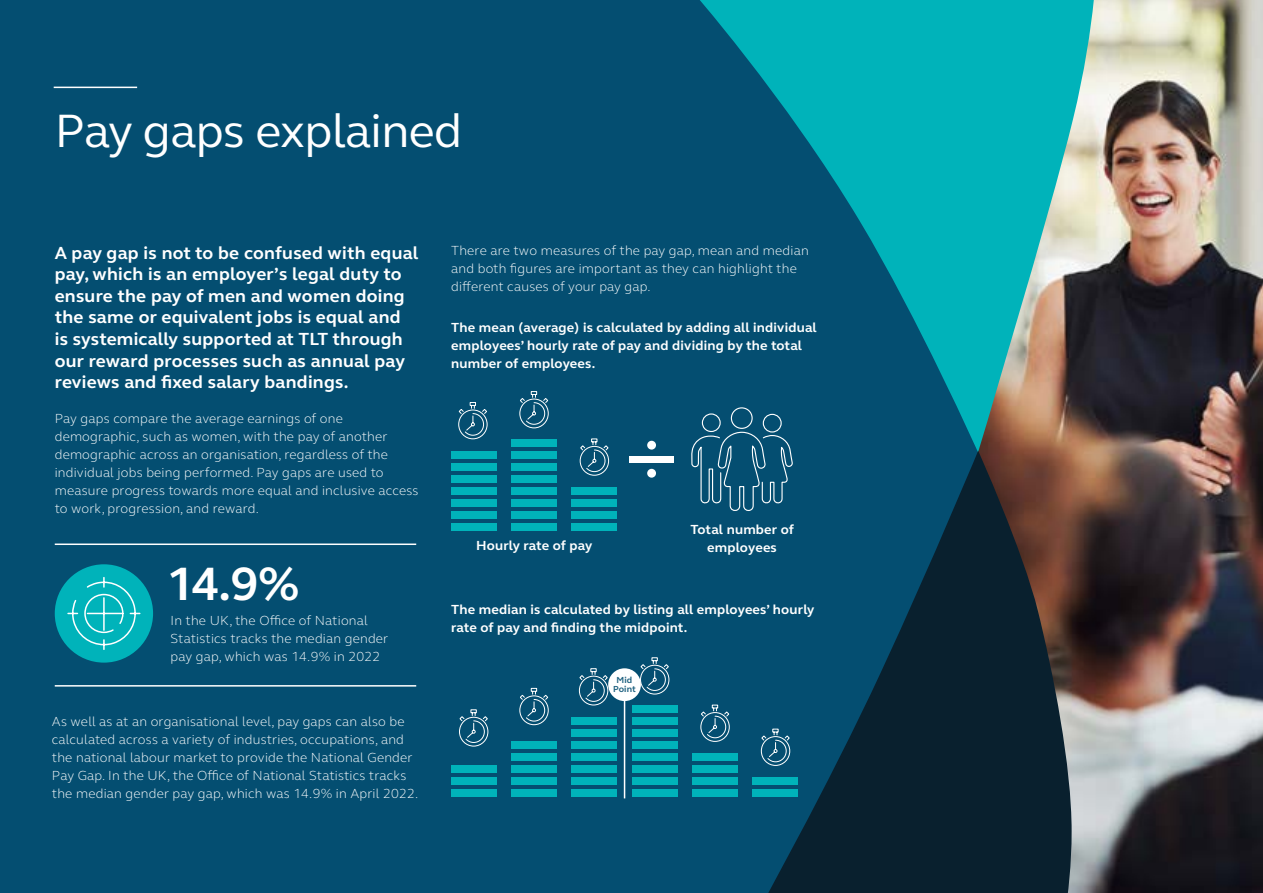
<style>
.page{position:relative;width:1263px;height:893px;background:#044e71}
.page>*{position:absolute;margin:0;border:0;box-sizing:border-box;transform-origin:0 0}
.t1{font:48px "FS Elliot";letter-spacing:-.01em;color:#fff}
.t2{font:700 48px "FS Elliot";color:#fff}
.t3{font:700 18px/21.6px "FS Elliot";letter-spacing:.015em;color:#fff}
.t4{font:300 13.5px/18px "FS Elliot";letter-spacing:.015em;color:#fff}
.t5{font:700 13.5px/18px "FS Elliot";letter-spacing:.015em;color:#fff}
.t6{font:700 9px/9px "FS Elliot";letter-spacing:.015em;color:#1d607f;text-align:center}
</style>
<div class="page">
<img style="left:1071px;top:0;width:192px;height:893px">
<div style="left:55px;top:564px;width:98px;height:99px;background:#00b3ba;border-radius:50%"></div>
<svg style="left:67px;top:576px;width:74px;height:75px"></svg>
<hr style="left:55px;top:543px;width:361px;height:2px;background:#fff">
<hr style="left:624px;top:686px;width:1px;height:112px;background:#fff">
<hr style="left:55px;top:685px;width:361px;height:2px;background:#fff">
<div style="left:511px;top:754px;width:46px;height:7px;background:#00b3ba"></div>
<div style="left:571px;top:754px;width:46px;height:7px;background:#00b3ba"></div>
<div style="left:632px;top:754px;width:46px;height:7px;background:#00b3ba"></div>
<div style="left:692px;top:754px;width:46px;height:7px;background:#00b3ba"></div>
<div style="left:451px;top:766px;width:46px;height:7px;background:#00b3ba"></div>
<div style="left:511px;top:766px;width:46px;height:7px;background:#00b3ba"></div>
<div style="left:571px;top:766px;width:46px;height:7px;background:#00b3ba"></div>
<div style="left:632px;top:766px;width:46px;height:7px;background:#00b3ba"></div>
<div style="left:692px;top:766px;width:46px;height:7px;background:#00b3ba"></div>
<div style="left:451px;top:778px;width:46px;height:7px;background:#00b3ba"></div>
<div style="left:511px;top:778px;width:46px;height:7px;background:#00b3ba"></div>
<div style="left:571px;top:778px;width:46px;height:7px;background:#00b3ba"></div>
<div style="left:632px;top:778px;width:46px;height:7px;background:#00b3ba"></div>
<div style="left:692px;top:778px;width:46px;height:7px;background:#00b3ba"></div>
<div style="left:752px;top:778px;width:46px;height:7px;background:#00b3ba"></div>
<div style="left:451px;top:790px;width:46px;height:7px;background:#00b3ba"></div>
<div style="left:511px;top:790px;width:46px;height:7px;background:#00b3ba"></div>
<div style="left:571px;top:790px;width:46px;height:7px;background:#00b3ba"></div>
<div style="left:632px;top:790px;width:46px;height:7px;background:#00b3ba"></div>
<div style="left:692px;top:790px;width:46px;height:7px;background:#00b3ba"></div>
<div style="left:752px;top:790px;width:46px;height:7px;background:#00b3ba"></div>
<div style="left:511px;top:742px;width:46px;height:7px;background:#00b3ba"></div>
<div style="left:571px;top:742px;width:46px;height:7px;background:#00b3ba"></div>
<div style="left:632px;top:742px;width:46px;height:7px;background:#00b3ba"></div>
<div style="left:571px;top:730px;width:46px;height:7px;background:#00b3ba"></div>
<div style="left:632px;top:730px;width:46px;height:7px;background:#00b3ba"></div>
<div style="left:571px;top:718px;width:46px;height:7px;background:#00b3ba"></div>
<div style="left:632px;top:718px;width:46px;height:7px;background:#00b3ba"></div>
<div style="left:632px;top:706px;width:46px;height:7px;background:#00b3ba"></div>
<div style="left:608px;top:668px;width:33px;height:33px;background:#fff;border-radius:50%"></div>
<svg style="left:459px;top:709px;width:30px;height:38px"></svg>
<svg style="left:519px;top:688px;width:30px;height:37px"></svg>
<svg style="left:579px;top:668px;width:29px;height:38px"></svg>
<svg style="left:640px;top:657px;width:30px;height:38px"></svg>
<svg style="left:700px;top:704px;width:30px;height:38px"></svg>
<div style="left:629px;top:456px;width:45px;height:6px;background:#fff"></div>
<div style="left:647px;top:441px;width:9px;height:9px;background:#fff;border-radius:50%"></div>
<div style="left:647px;top:469px;width:9px;height:9px;background:#fff;border-radius:50%"></div>
<svg style="left:691px;top:452px;width:64px;height:59px"></svg>
<svg style="left:691px;top:0;width:406px;height:452px;fill:#04b3ba"></svg>
<svg style="left:755px;top:451px;width:316px;height:442px;fill:#09202e"></svg>
<div style="left:451px;top:488px;width:46px;height:7px;background:#00b3ba"></div>
<div style="left:511px;top:488px;width:46px;height:7px;background:#00b3ba"></div>
<div style="left:571px;top:488px;width:46px;height:7px;background:#00b3ba"></div>
<div style="left:451px;top:500px;width:46px;height:7px;background:#00b3ba"></div>
<div style="left:511px;top:500px;width:46px;height:7px;background:#00b3ba"></div>
<div style="left:571px;top:500px;width:46px;height:7px;background:#00b3ba"></div>
<div style="left:451px;top:512px;width:46px;height:7px;background:#00b3ba"></div>
<div style="left:511px;top:512px;width:46px;height:7px;background:#00b3ba"></div>
<div style="left:571px;top:512px;width:46px;height:7px;background:#00b3ba"></div>
<div style="left:451px;top:524px;width:46px;height:7px;background:#00b3ba"></div>
<div style="left:511px;top:524px;width:46px;height:7px;background:#00b3ba"></div>
<div style="left:571px;top:524px;width:46px;height:7px;background:#00b3ba"></div>
<div style="left:451px;top:476px;width:46px;height:7px;background:#00b3ba"></div>
<div style="left:511px;top:476px;width:46px;height:7px;background:#00b3ba"></div>
<div style="left:451px;top:464px;width:46px;height:7px;background:#00b3ba"></div>
<div style="left:511px;top:464px;width:46px;height:7px;background:#00b3ba"></div>
<div style="left:451px;top:452px;width:46px;height:7px;background:#00b3ba"></div>
<div style="left:511px;top:452px;width:46px;height:7px;background:#00b3ba"></div>
<div style="left:511px;top:440px;width:46px;height:7px;background:#00b3ba"></div>
<svg style="left:458px;top:402px;width:30px;height:38px"></svg>
<svg style="left:519px;top:391px;width:30px;height:38px"></svg>
<svg style="left:579px;top:438px;width:30px;height:38px"></svg>
<hr style="left:54px;top:87px;width:83px;height:1px;background:#fff">
<h1 class="t1" style="left:55px;top:98px;width:409px">Pay gaps explained</h1>
<p class="t3" style="left:55px;top:241px;width:365px">A pay gap is not to be confused with equal pay, which is an employer’s legal duty to ensure the pay of men and women doing the same or equivalent jobs is equal and is systemically supported at TLT through our reward processes such as annual pay reviews and fixed salary bandings.</p>
<p class="t4" style="left:55px;top:409px;width:365px">Pay gaps compare the average earnings of one demographic, such as women, with the pay of another demographic across an organisation, regardless of the individual jobs being performed. Pay gaps are used to measure progress towards more equal and inclusive access to work, progression, and reward.</p>
<h1 class="t2" style="left:167px;top:552px;width:134px">14.9%</h1>
<p class="t4" style="left:171px;top:611px;width:219px">In the UK, the Office of National<br>Statistics tracks the median gender pay gap, which was 14.9% in 2022</p>
<p class="t4" style="left:52px;top:712px;width:368px">As well as at an organisational level, pay gaps can also be calculated across a variety of industries, occupations, and the national labour market to provide the National Gender Pay Gap. In the UK, the Office of National Statistics tracks the median gender pay gap, which was 14.9% in April 2022.</p>
<p class="t4" style="left:451px;top:241px;width:359px">There are two measures of the pay gap, mean and median and both figures are important as they can highlight the different causes of your pay gap.</p>
<p class="t5" style="left:451px;top:318px;width:367px">The mean (average) is calculated by adding all individual employees’ hourly rate of pay and dividing by the total number of employees.</p>
<p class="t5" style="left:476px;top:536px;width:118px">Hourly rate of pay</p>
<p class="t5" style="left:690px;top:520px;width:105px;text-align:center">Total number of employees</p>
<p class="t5" style="left:451px;top:600px;width:365px">The median is calculated by listing all employees’ hourly rate of pay and finding the midpoint.</p>
<p class="t6" style="left:613px;top:675px;width:24px">Mid<br>Point</p>
</div>
